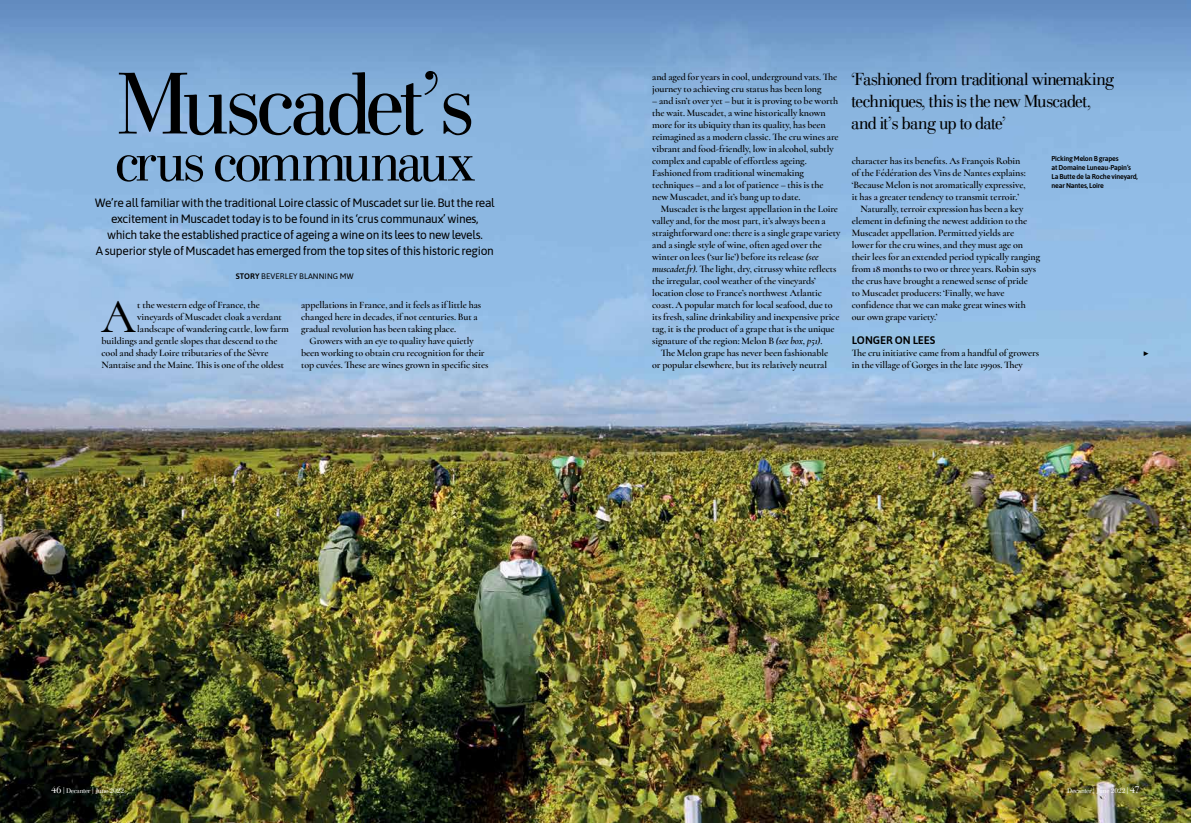
<style>
.page{position:relative;width:1191px;height:823px;background:#fff}
.page>*{position:absolute;margin:0;border:0;box-sizing:border-box;transform-origin:0 0}
.t1{font:300 90px "Gianotten LT Pro";letter-spacing:-.095em;color:#000}
.t2{font:300 57px "Gianotten LT Pro";letter-spacing:-.075em;color:#000}
.t3{font:500 48.4px "Cormorant";color:#000}
.t4{font:300 18px/22px "Gianotten LT Pro";letter-spacing:-.075em;color:#000}
.t5{font:12px/16px "Asap";letter-spacing:-.025em;color:#000;text-align:center}
.t6{font:600 11px "Asap";color:#000}
.t7{font:600 10px/12px "Cormorant";letter-spacing:-.005em;color:#000}
.t8{font:500 10px "Cormorant";color:#000}
.t9{font:8px "Asap";letter-spacing:.01em;color:#000}
.t10{font:600 7px/9px "Asap";letter-spacing:-.025em;color:#000}
.t11{font:300 7px "Gianotten LT Pro";letter-spacing:-.05em;color:#fff}
.s1{font-weight:600}
.s2{font-style:italic}
.s3{font-size:10px}
</style>
<div class="page">
<img style="left:0;top:0;width:1191px;height:822px">
<h1 class="t1" style="left:114px;top:48px;width:362px">Muscadet’s</h1>
<h2 class="t2" style="left:114px;top:126px;width:363px">crus communaux</h2>
<p class="t5" style="left:95px;top:194px;width:401px">We’re all familiar with the traditional Loire classic of Muscadet sur lie. But the real excitement in Muscadet today is to be found in its ‘crus communaux’ wines, which take the established practice of ageing a wine on its lees to new levels.<br>A superior style of Muscadet has emerged from the top sites of this historic region</p>
<p class="t9" style="left:236px;top:270px;width:120px"><span class="s1">STORY</span> BEVERLEY BLANNING MW</p>
<h3 class="t3" style="left:101px;top:287px;width:36px">A</h3>
<p class="t7" style="left:137px;top:298px;width:124px">t the western edge of France, the</p>
<p class="t7" style="left:137px;top:310px;width:146px">vineyards of Muscadet cloak a verdant</p>
<p class="t7" style="left:137px;top:322px;width:153px">landscape of wandering cattle, low farm</p>
<p class="t7" style="left:101px;top:334px;width:178px">buildings and gentle slopes that descend to the</p>
<p class="t7" style="left:101px;top:346px;width:169px">cool and shady Loire tributaries of the Sèvre</p>
<p class="t7" style="left:101px;top:358px;width:184px">Nantaise and the Maine. This is one of the oldest</p>
<p class="t7" style="left:301px;top:298px;width:182px">appellations in France, and it feels as if little has changed here in decades, if not centuries. But a gradual revolution has been taking place.</p>
<p class="t7" style="left:301px;top:334px;width:189px;text-indent:9px">Growers with an eye to quality have quietly been working to obtain cru recognition for their top cuvées. These are wines grown in specific sites</p>
<p class="t7" style="left:652px;top:70px;width:187px">and aged for years in cool, underground vats. The journey to achieving cru status has been long</p>
<p class="t7" style="left:652px;top:94px;width:188px">– and isn’t over yet – but it is proving to be worth the wait. Muscadet, a wine historically known more for its ubiquity than its quality, has been reimagined as a modern classic. The cru wines are vibrant and food-friendly, low in alcohol, subtly complex and capable of effortless ageing.<br>Fashioned from traditional winemaking techniques – and a lot of patience – this is the new Muscadet, and it’s bang up to date.</p>
<p class="t7" style="left:652px;top:202px;width:190px;text-indent:8px">Muscadet is the largest appellation in the Loire valley and, for the most part, it’s always been a straightforward one: there is a single grape variety and a single style of wine, often aged over the winter on lees (‘sur lie’) before its release <span class="s2">(see muscadet.fr)</span>. The light, dry, citrussy white reflects the irregular, cool weather of the vineyards’ location close to France’s northwest Atlantic coast. A popular match for local seafood, due to its fresh, saline drinkability and inexpensive price tag, it is the product of a grape that is the unique signature of the region: Melon B <span class="s2">(see box, p51)</span>.</p>
<p class="t7" style="left:652px;top:346px;width:177px;text-align:right">The Melon grape has never been fashionable or popular elsewhere, but its relatively neutral</p>
<h3 class="t4" style="left:851px;top:68px;width:265px">‘Fashioned from traditional winemaking techniques, this is the new Muscadet, and it’s bang up to date’</h3>
<p class="t7" style="left:852px;top:154px;width:170px">character has its benefits. As François Robin</p>
<p class="t7" style="left:852px;top:166px;width:175px">of the Fédération des Vins de Nantes explains:</p>
<p class="t7" style="left:852px;top:178px;width:175px">‘Because Melon is not aromatically expressive,</p>
<p class="t7" style="left:852px;top:190px;width:169px">it has a greater tendency to transmit terroir.’</p>
<p class="t7" style="left:860px;top:202px;width:164px">Naturally, terroir expression has been a key</p>
<p class="t7" style="left:852px;top:214px;width:177px">element in defining the newest addition to the</p>
<p class="t7" style="left:852px;top:226px;width:164px">Muscadet appellation. Permitted yields are</p>
<p class="t7" style="left:852px;top:238px;width:173px">lower for the cru wines, and they must age on</p>
<p class="t7" style="left:852px;top:250px;width:190px">their lees for an extended period typically ranging</p>
<p class="t7" style="left:852px;top:262px;width:186px">from 18 months to two or three years. Robin says</p>
<p class="t7" style="left:852px;top:274px;width:178px">the crus have brought a renewed sense of pride</p>
<p class="t7" style="left:852px;top:286px;width:154px">to Muscadet producers: ‘Finally, we have</p>
<p class="t7" style="left:852px;top:298px;width:176px">confidence that we can make great wines with</p>
<p class="t7" style="left:852px;top:310px;width:87px">our own grape variety.’</p>
<p class="t6" style="left:852px;top:332px;width:85px">LONGER ON LEES</p>
<p class="t7" style="left:852px;top:346px;width:189px">The cru initiative came from a handful of growers in the village of Gorges in the late 1990s. They</p>
<p class="t10" style="left:1051px;top:154px;width:88px">Picking Melon B grapes<br>at Domaine Luneau-Papin’s<br>La Butte de la Roche vineyard, near Nantes, Loire</p>
<p class="t8" style="left:1142px;top:346px;width:8px">▶</p>
<p class="t11" style="left:51px;top:786px;width:75px"><span class="s3">46</span> | Decanter | June 2022</p>
<p class="t11" style="left:1067px;top:786px;width:74px">Decanter | June 2022 | <span class="s3">47</span></p>
</div>
